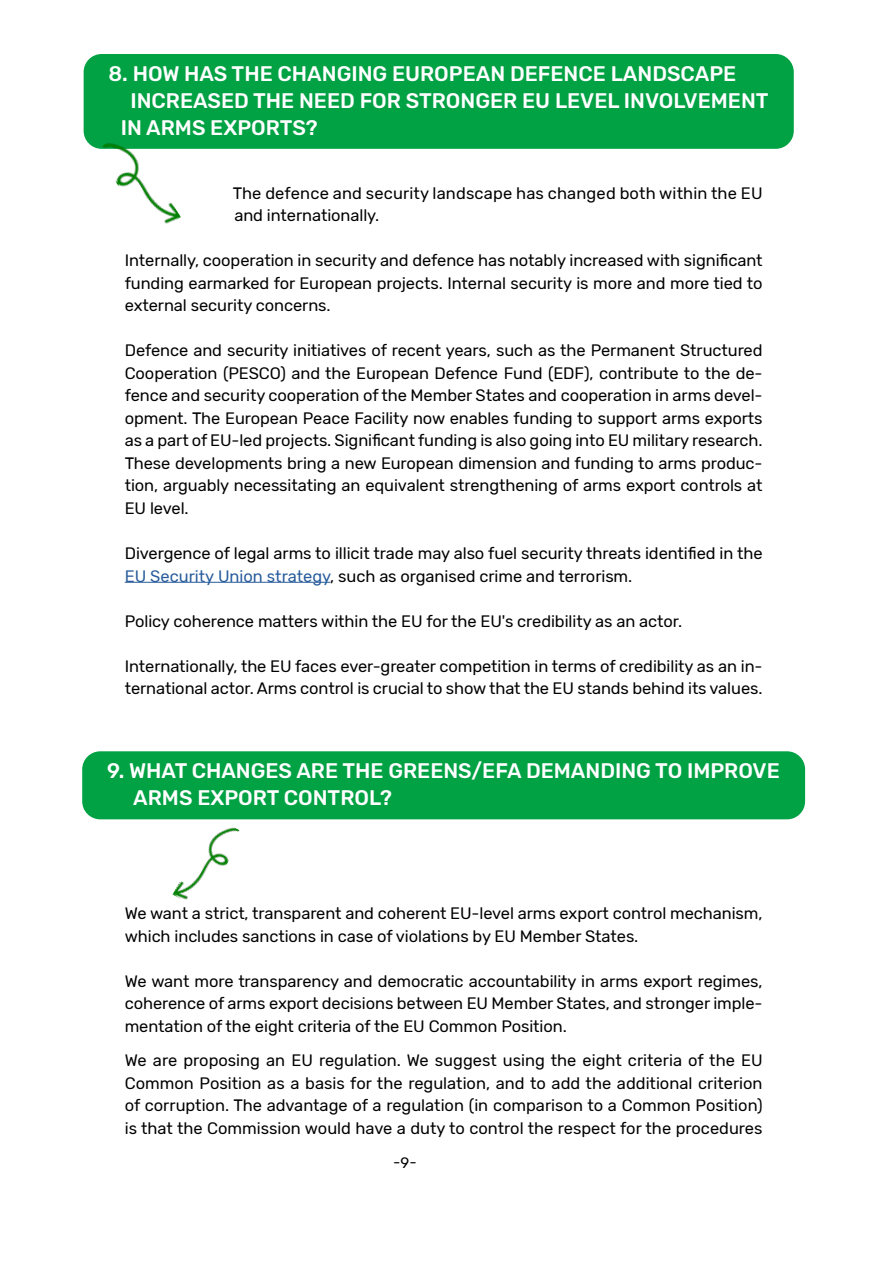
<style>
.page{position:relative;width:893px;height:1263px;background:#fff}
.page>*{position:absolute;margin:0;border:0;box-sizing:border-box;transform-origin:0 0}
.t1{font:500 21px/27px "Rubik";color:#fff}
.t2{font:16.5px/22.5px "Rubik";letter-spacing:-.005em;color:#000}
.t3{font:15px "Rubik";color:#000}
.s1{color:#275b9b}
</style>
<div class="page">
<div style="left:84px;top:54px;width:710px;height:95px;background:#00a244;border-radius:18px"></div>
<img style="left:96px;top:143px;width:85px;height:81px">
<hr style="left:125px;top:582px;width:205px;height:1px;background:#275b9b">
<div style="left:82px;top:751px;width:723px;height:68px;background:#00a244;border-radius:18px"></div>
<img style="left:172px;top:819px;width:73px;height:81px">
<p class="t1" style="left:109px;top:61px;width:629px">8. HOW HAS THE CHANGING EUROPEAN DEFENCE LANDSCAPE</p>
<p class="t1" style="left:130px;top:88px;width:640px">INCREASED THE NEED FOR STRONGER EU LEVEL INVOLVEMENT</p>
<p class="t1" style="left:121px;top:115px;width:198px">IN ARMS EXPORTS?</p>
<p class="t2" style="left:233px;top:182px;width:531px">The defence and security landscape has changed both within the EU and internationally.</p>
<p class="t2" style="left:125px;top:250px;width:639px;text-align:justify">Internally, cooperation in security and defence has notably increased with significant funding earmarked for European projects. Internal security is more and more tied to external security concerns.</p>
<p class="t2" style="left:125px;top:340px;width:639px;text-align:justify">Defence and security initiatives of recent years, such as the Permanent Structured Cooperation (PESCO) and the European Defence Fund (EDF), contribute to the de&shy;fence and security cooperation of the Member States and cooperation in arms devel&shy;opment. The European Peace Facility now enables funding to support arms exports as a part of EU-led projects. Significant funding is also going into EU military research.<br>These developments bring a new European dimension and funding to arms produc&shy;tion, arguably necessitating an equivalent strengthening of arms export controls at EU level.</p>
<p class="t2" style="left:125px;top:542px;width:639px">Divergence of legal arms to illicit trade may also fuel security threats identified in the<br><span class="s1">EU Security Union strategy</span>, such as organised crime and terrorism.</p>
<p class="t2" style="left:125px;top:610px;width:559px">Policy coherence matters within the EU for the EU's credibility as an actor.</p>
<p class="t2" style="left:125px;top:655px;width:639px">Internationally, the EU faces ever-greater competition in terms of credibility as an in&shy;ternational actor. Arms control is crucial to show that the EU stands behind its values.</p>
<p class="t1" style="left:133px;top:758px;width:648px;text-indent:-26px">9. WHAT CHANGES ARE THE GREENS/EFA DEMANDING TO IMPROVE<br>ARMS EXPORT CONTROL?</p>
<p class="t2" style="left:125px;top:902px;width:639px">We want a strict, transparent and coherent EU-level arms export control mechanism, which includes sanctions in case of violations by EU Member States.</p>
<p class="t2" style="left:125px;top:970px;width:639px;text-align:justify">We want more transparency and democratic accountability in arms export regimes, coherence of arms export decisions between EU Member States, and stronger imple&shy;mentation of the eight criteria of the EU Common Position.</p>
<p class="t2" style="left:125px;top:1049px;width:639px;text-align:justify">We are proposing an EU regulation. We suggest using the eight criteria of the EU Common Position as a basis for the regulation, and to add the additional criterion of corruption. The advantage of a regulation (in comparison to a Common Position) is that the Commission would have a duty to control the respect for the procedures</p>
<p class="t3" style="left:393px;top:1154px;width:25px">-9-</p>
</div>
